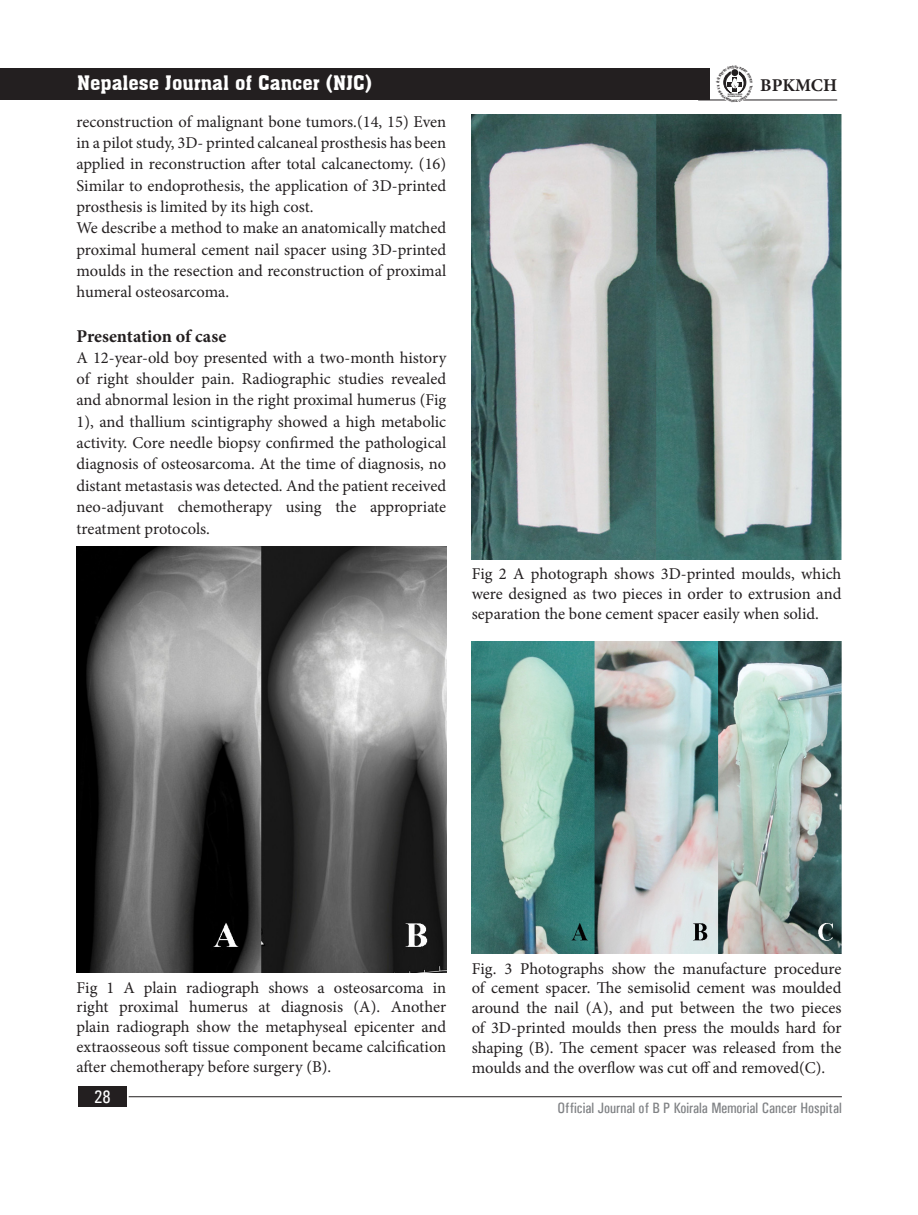
<style>
.page{position:relative;width:918px;height:1215px;background:#fff}
.page>*{position:absolute;margin:0;border:0;box-sizing:border-box;transform-origin:0 0}
.t1{font:19.5px "Aachen BT";color:#fff}
.t2{font:700 18px "Minion Pro";letter-spacing:-.005em;color:#231f20}
.t3{font:18px "Univers Condensed";color:#fff}
.t4{font:16.5px/21.3px "Minion Pro";letter-spacing:-.005em;color:#231f20;text-align:justify}
.t5{font:15px "Univers Condensed";color:#808285}
.t6{font:600 2.1px/2.1px "Franklin Gothic";letter-spacing:.005em;color:#231f20;scale:.89 1}
</style>
<div class="page">
<div style="left:0;top:68px;width:709px;height:32px;background:#231f20"></div>
<hr style="left:129px;top:1096px;width:713px;height:1px;background:#231f20">
<div style="left:78px;top:1087px;width:48px;height:20px;background:#231f20"></div>
<hr style="left:698px;top:100px;width:139px;height:1px;background:#231f20">
<img style="left:77px;top:546px;width:369px;height:427px">
<img style="left:472px;top:115px;width:369px;height:444px">
<img style="left:472px;top:642px;width:369px;height:312px">
<svg style="left:716px;top:69px;width:37px;height:32px"></svg>
<p class="t1" style="left:77px;top:71px;width:297px">Nepalese Journal of Cancer (NJC)</p>
<p class="t2" style="left:760px;top:72px;width:78px">BPKMCH</p>
<p class="t6" style="left:728px;top:94px;width:18px">2049BS/1992AD<br>BPKMCH,NEPAL</p>
<p class="t4" style="left:77px;top:111px;width:371px">reconstruction of malignant bone tumors.(14, 15) Even in a pilot study, 3D- printed calcaneal prosthesis has been applied in reconstruction after total calcanectomy. (16)<br>Similar to endoprothesis, the application of 3D-printed prosthesis is limited by its high cost.</p>
<p class="t4" style="left:77px;top:217px;width:371px">We describe a method to make an anatomically matched proximal humeral cement nail spacer using 3D-printed moulds in the resection and reconstruction of proximal humeral osteosarcoma.</p>
<p class="t2" style="left:77px;top:323px;width:151px">Presentation of case</p>
<p class="t4" style="left:77px;top:347px;width:371px">A 12-year-old boy presented with a two-month history of right shoulder pain. Radiographic studies revealed and abnormal lesion in the right proximal humerus (Fig 1), and thallium scintigraphy showed a high metabolic activity. Core needle biopsy confirmed the pathological diagnosis of osteosarcoma. At the time of diagnosis, no distant metastasis was detected. And the patient received neo-adjuvant chemotherapy using the appropriate treatment protocols.</p>
<p class="t4" style="left:472px;top:564px;width:371px;line-height:19.8px">Fig 2 A photograph shows 3D-printed moulds, which were designed as two pieces in order to extrusion and separation the bone cement spacer easily when solid.</p>
<p class="t4" style="left:77px;top:978px;width:371px;line-height:19.8px">Fig 1 A plain radiograph shows a osteosarcoma in right proximal humerus at diagnosis (A). Another plain radiograph show the metaphyseal epicenter and extraosseous soft tissue component became calcification after chemotherapy before surgery (B).</p>
<p class="t3" style="left:94px;top:1086px;width:18px">28</p>
<p class="t4" style="left:472px;top:959px;width:371px;line-height:19.8px">Fig. 3 Photographs show the manufacture procedure of cement spacer. The semisolid cement was moulded around the nail (A), and put between the two pieces of 3D-printed moulds then press the moulds hard for shaping (B). The cement spacer was released from the moulds and the overflow was cut off and removed(C).</p>
<p class="t5" style="left:558px;top:1099px;width:286px">Official Journal of B P Koirala Memorial Cancer Hospital</p>
</div>
